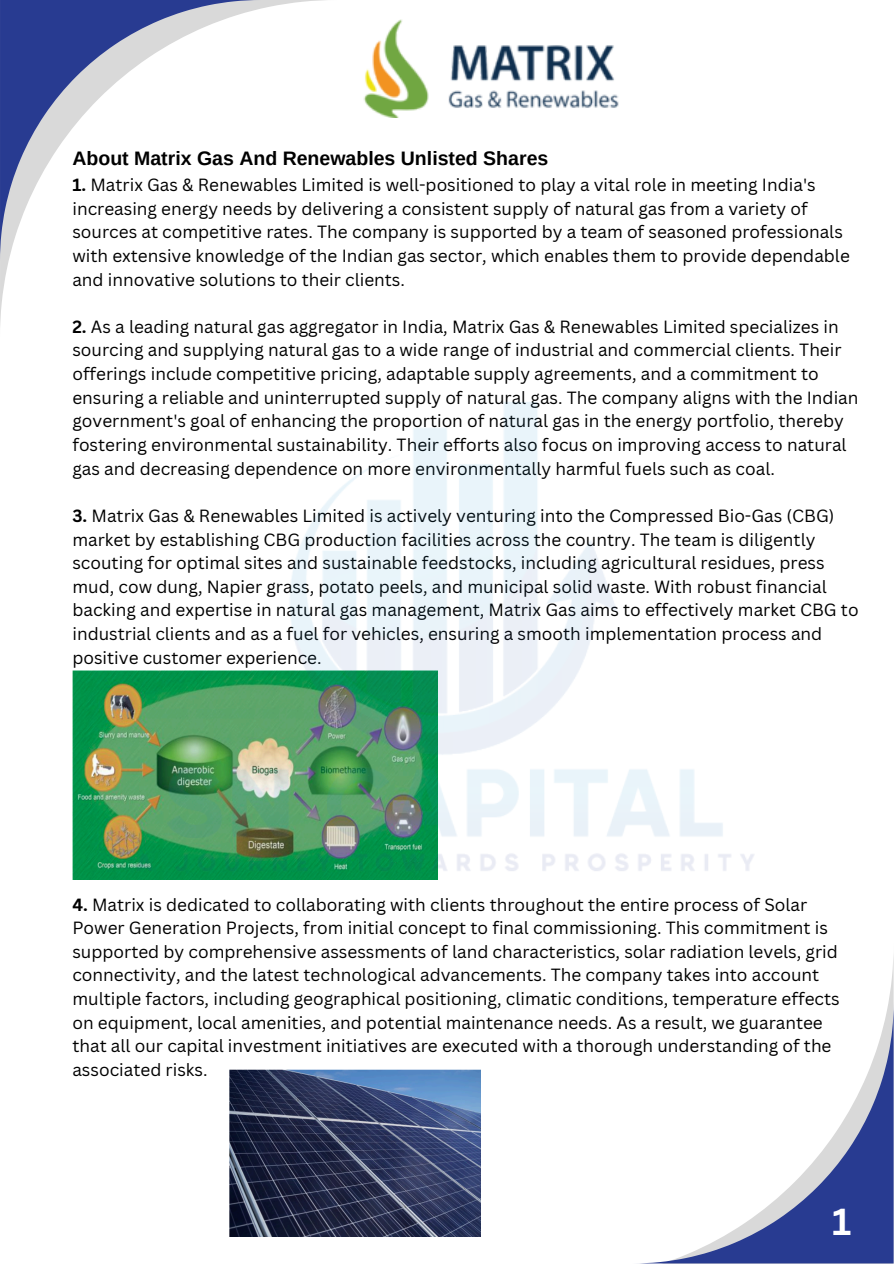
<style>
.page{position:relative;width:894px;height:1264px;background:#fff}
.page>*{position:absolute;margin:0;border:0;box-sizing:border-box;transform-origin:0 0}
.t1{font:700 36.6px "Canva Sans";color:#fff}
.t2{font:700 19.5px "Arimo";color:#000}
.t3{font:17.25px/23.7px "Canva Sans";color:#000}
.s1{font-weight:700}
</style>
<div class="page">
<svg style="left:0;top:0;width:325px;height:325px"></svg>
<svg style="left:0;top:0;width:261px;height:261px"></svg>
<svg style="left:648px;top:1002px;width:245px;height:261px"></svg>
<img style="left:363px;top:20px;width:256px;height:98px">
<img style="left:72px;top:670px;width:25px;height:209px">
<img style="left:229px;top:1069px;width:251px;height:166px">
<img style="left:97px;top:402px;width:657px;height:478px">
<p class="t2" style="left:72px;top:148px;width:477px">About Matrix Gas And Renewables Unlisted Shares</p>
<p class="t3" style="left:72px;top:172px;width:778px"><span class="s1">1.</span> Matrix Gas &amp; Renewables Limited is well-positioned to play a vital role in meeting India's increasing energy needs by delivering a consistent supply of natural gas from a variety of sources at competitive rates. The company is supported by a team of seasoned professionals with extensive knowledge of the Indian gas sector, which enables them to provide dependable and innovative solutions to their clients.</p>
<p class="t3" style="left:72px;top:314px;width:787px"><span class="s1">2.</span> As a leading natural gas aggregator in India, Matrix Gas &amp; Renewables Limited specializes in sourcing and supplying natural gas to a wide range of industrial and commercial clients. Their offerings include competitive pricing, adaptable supply agreements, and a commitment to ensuring a reliable and uninterrupted supply of natural gas. The company aligns with the Indian government's goal of enhancing the proportion of natural gas in the energy portfolio, thereby fostering environmental sustainability. Their efforts also focus on improving access to natural gas and decreasing dependence on more environmentally harmful fuels such as coal.</p>
<h1 class="t3" style="left:72px;top:503px;width:787px"><span class="s1">3.</span> Matrix Gas &amp; Renewables Limited is actively venturing into the Compressed Bio-Gas (CBG) market by establishing CBG production facilities across the country. The team is diligently scouting for optimal sites and sustainable feedstocks, including agricultural residues, press mud, cow dung, Napier grass, potato peels, and municipal solid waste. With robust financial backing and expertise in natural gas management, Matrix Gas aims to effectively market CBG to industrial clients and as a fuel for vehicles, ensuring a smooth implementation process and positive customer experience.</h1>
<p class="t3" style="left:72px;top:892px;width:768px"><span class="s1">4.</span> Matrix is dedicated to collaborating with clients throughout the entire process of Solar Power Generation Projects, from initial concept to final commissioning. This commitment is supported by comprehensive assessments of land characteristics, solar radiation levels, grid connectivity, and the latest technological advancements. The company takes into account multiple factors, including geographical positioning, climatic conditions, temperature effects on equipment, local amenities, and potential maintenance needs. As a result, we guarantee that all our capital investment initiatives are executed with a thorough understanding of the associated risks.</p>
<p class="t1" style="left:832px;top:1195px;width:21px">1</p>
</div>
